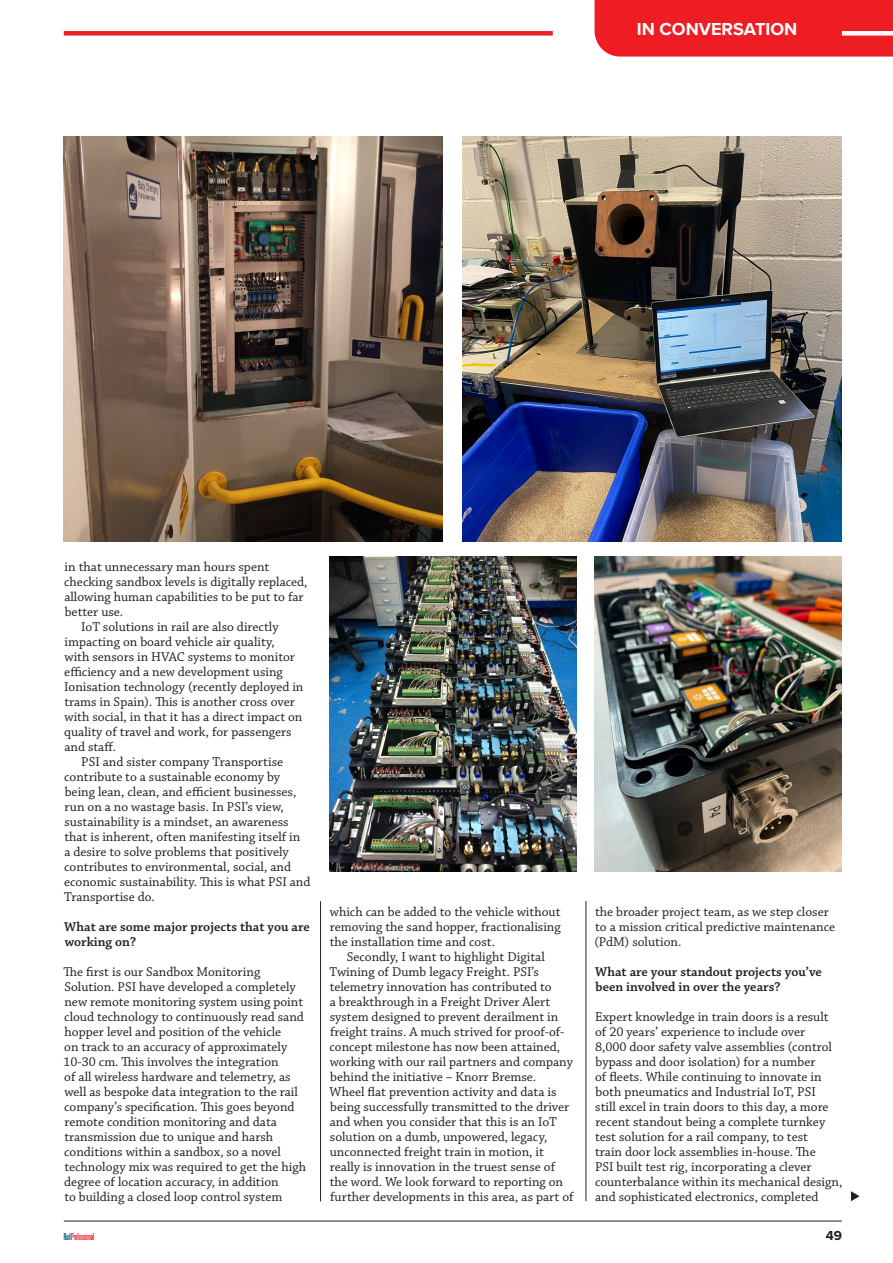
<style>
.page{position:relative;width:893px;height:1263px;background:#fff}
.page>*{position:absolute;margin:0;border:0;box-sizing:border-box;transform-origin:0 0}
.t1{font:700 18px "Proxima Nova";color:#fff}
.TYPE{font:13.5px/15px "Chaparral Pro";color:#231f20}
.TYPE-2{font:600 13.5px/15px "Chaparral Pro";color:#231f20}
.t2{font:700 13.5px "Proxima Nova";color:#231f20}
</style>
<div class="page">
<svg style="left:64px;top:1233px;width:30px;height:7px"></svg>
<hr style="left:64px;top:1221px;width:778px;height:1px;background:#231f20">
<div style="left:595px;top:0;width:298px;height:57px;background:#ee1d23"></div>
<div style="left:64px;top:31px;width:489px;height:5px;background:#ee1d23"></div>
<div style="left:842px;top:31px;width:51px;height:5px;background:#fff"></div>
<img style="left:64px;top:136px;width:379px;height:405px">
<img style="left:329px;top:556px;width:248px;height:315px">
<img style="left:595px;top:556px;width:247px;height:315px">
<img style="left:462px;top:136px;width:380px;height:405px">
<hr style="left:320px;top:901px;width:1px;height:300px;background:#231f20">
<hr style="left:586px;top:901px;width:1px;height:300px;background:#231f20">
<svg style="left:851px;top:1191px;width:9px;height:10px"></svg>
<p class="t1" style="left:637px;top:16px;width:162px">IN CONVERSATION</p>
<p class="TYPE" style="left:64px;top:560px;width:245px">in that unnecessary man hours spent checking sandbox levels is digitally replaced, allowing human capabilities to be put to far better use.</p>
<p class="TYPE" style="left:64px;top:620px;width:241px;text-indent:17px">IoT solutions in rail are also directly impacting on board vehicle air quality,<br>with sensors in HVAC systems to monitor efficiency and a new development using Ionisation technology (recently deployed in trams in Spain). This is another cross over with social, in that it has a direct impact on quality of travel and work, for passengers and staff.</p>
<p class="TYPE" style="left:64px;top:755px;width:248px;text-indent:17px">PSI and sister company Transportise contribute to a sustainable economy by being lean, clean, and efficient businesses, run on a no wastage basis. In PSI’s view, sustainability is a mindset, an awareness that is inherent, often manifesting itself in<br>a desire to solve problems that positively contributes to environmental, social, and economic sustainability. This is what PSI and Transportise do.</p>
<p class="TYPE-2" style="left:64px;top:920px;width:247px">What are some major projects that you are working on?</p>
<p class="TYPE" style="left:63px;top:965px;width:244px">The first is our Sandbox Monitoring Solution. PSI have developed a completely new remote monitoring system using point cloud technology to continuously read sand hopper level and position of the vehicle<br>on track to an accuracy of approximately 10-30 cm. This involves the integration<br>of all wireless hardware and telemetry, as well as bespoke data integration to the rail company’s specification. This goes beyond remote condition monitoring and data transmission due to unique and harsh conditions within a sandbox, so a novel technology mix was required to get the high degree of location accuracy, in addition<br>to building a closed loop control system</p>
<p class="TYPE" style="left:330px;top:905px;width:233px;text-align:justify">which can be added to the vehicle without removing the sand hopper, fractionalising the installation time and cost.</p>
<p class="TYPE" style="left:329px;top:950px;width:246px;text-indent:17px">Secondly, I want to highlight Digital Twining of Dumb legacy Freight. PSI’s telemetry innovation has contributed to<br>a breakthrough in a Freight Driver Alert system designed to prevent derailment in freight trains. A much strived for proof-of&shy;concept milestone has now been attained, working with our rail partners and company behind the initiative – Knorr Bremse.<br>Wheel flat prevention activity and data is being successfully transmitted to the driver and when you consider that this is an IoT solution on a dumb, unpowered, legacy, unconnected freight train in motion, it really is innovation in the truest sense of the word. We look forward to reporting on further developments in this area, as part of</p>
<p class="TYPE" style="left:594px;top:905px;width:242px">the broader project team, as we step closer to a mission critical predictive maintenance (PdM) solution.</p>
<p class="TYPE-2" style="left:595px;top:965px;width:228px">What are your standout projects you’ve been involved in over the years?</p>
<p class="TYPE" style="left:595px;top:1010px;width:249px">Expert knowledge in train doors is a result of 20 years’ experience to include over<br>8,000 door safety valve assemblies (control bypass and door isolation) for a number<br>of fleets. While continuing to innovate in both pneumatics and Industrial IoT, PSI<br>still excel in train doors to this day, a more recent standout being a complete turnkey test solution for a rail company, to test<br>train door lock assemblies in-house. The<br>PSI built test rig, incorporating a clever counterbalance within its mechanical design, and sophisticated electronics, completed</p>
<p class="t2" style="left:826px;top:1225px;width:18px">49</p>
</div>
